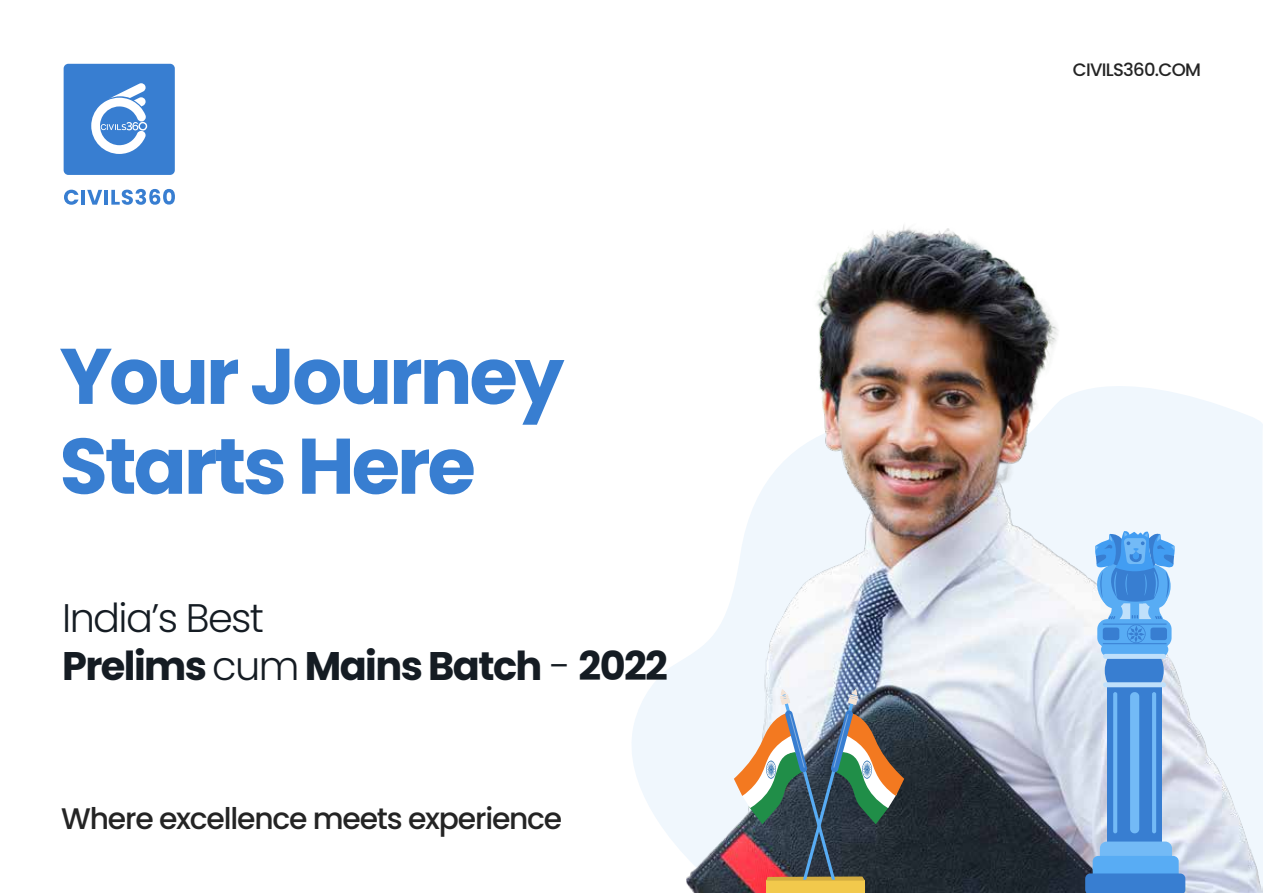
<style>
.page{position:relative;width:1263px;height:893px;background:#fff}
.page>*{position:absolute;margin:0;border:0;box-sizing:border-box;transform-origin:0 0}
.t1{font:700 78.6px/89.8px "Poppins";letter-spacing:-.04em;color:#387ed1}
.t2{font:700 39.9px/47.8px "Poppins";letter-spacing:-.04em;color:#151c23}
.t3{font:500 29.7px "Poppins";letter-spacing:-.04em;color:#242424}
.t4{font:500 18px "Poppins";letter-spacing:-.04em;color:#242424}
.s1{font-weight:300}
</style>
<div class="page">
<svg style="left:632px;top:657px;width:55px;height:227px;fill:#f0f7fd"></svg>
<div style="left:64px;top:64px;width:111px;height:111px;background:#387ed1;border-radius:5px"></div>
<svg style="left:91px;top:83px;width:56px;height:71px"></svg>
<svg style="left:64px;top:190px;width:14px;height:15px"></svg>
<hr style="left:81px;top:190px;width:4px;height:15px;background:#387ed1">
<svg style="left:87px;top:190px;width:15px;height:15px"></svg>
<hr style="left:104px;top:190px;width:4px;height:15px;background:#387ed1">
<svg style="left:111px;top:189px;width:64px;height:16px"></svg>
<img style="left:687px;top:225px;width:576px;height:668px">
<div style="left:1105px;top:641px;width:59px;height:59px;background:#387ed1;border-radius:50%"></div>
<div style="left:1107px;top:685px;width:54px;height:160px;background:#387ed1"></div>
<div style="left:1101px;top:643px;width:67px;height:13px;background:#58acf4;border-radius:7px"></div>
<div style="left:1103px;top:682px;width:63px;height:5px;background:#bfe0fb;border-radius:3px"></div>
<div style="left:1097px;top:619px;width:74px;height:29px;background:#58acf4;border-radius:10px"></div>
<div style="left:1100px;top:841px;width:72px;height:24px;background:#73baf6;border-radius:7px"></div>
<div style="left:1093px;top:856px;width:86px;height:28px;background:#58acf4;border-radius:5px"></div>
<div style="left:1085px;top:873px;width:100px;height:20px;background:#387ed1"></div>
<hr style="left:1103px;top:643px;width:64px;height:1px;background:#387ed1">
<div style="left:1103px;top:654px;width:63px;height:5px;background:#bfe0fb;border-radius:3px"></div>
<hr style="left:1152px;top:692px;width:4px;height:141px;background:#73baf6;border-radius:2px">
<hr style="left:1113px;top:692px;width:4px;height:141px;background:#73baf6;border-radius:2px">
<div style="left:1130px;top:692px;width:9px;height:141px;background:#73baf6;border-radius:4px"></div>
<svg style="left:1095px;top:531px;width:80px;height:112px"></svg>
<div style="left:766px;top:881px;width:99px;height:12px;background:#f2c94c"></div>
<svg style="left:734px;top:689px;width:170px;height:192px"></svg>
<h1 class="t1" style="left:60px;top:332px;width:506px">Your Journey<br>Starts Here</h1>
<p class="t2" style="left:62px;top:595px;width:607px"><span class="s1">India’s Best<br></span>Prelims <span class="s1">cum</span> Mains Batch <span class="s1">-</span> 2022</p>
<p class="t3" style="left:61px;top:802px;width:502px">Where excellence meets experience</p>
<p class="t4" style="left:1073px;top:59px;width:130px">CIVILS360.COM</p>
</div>
